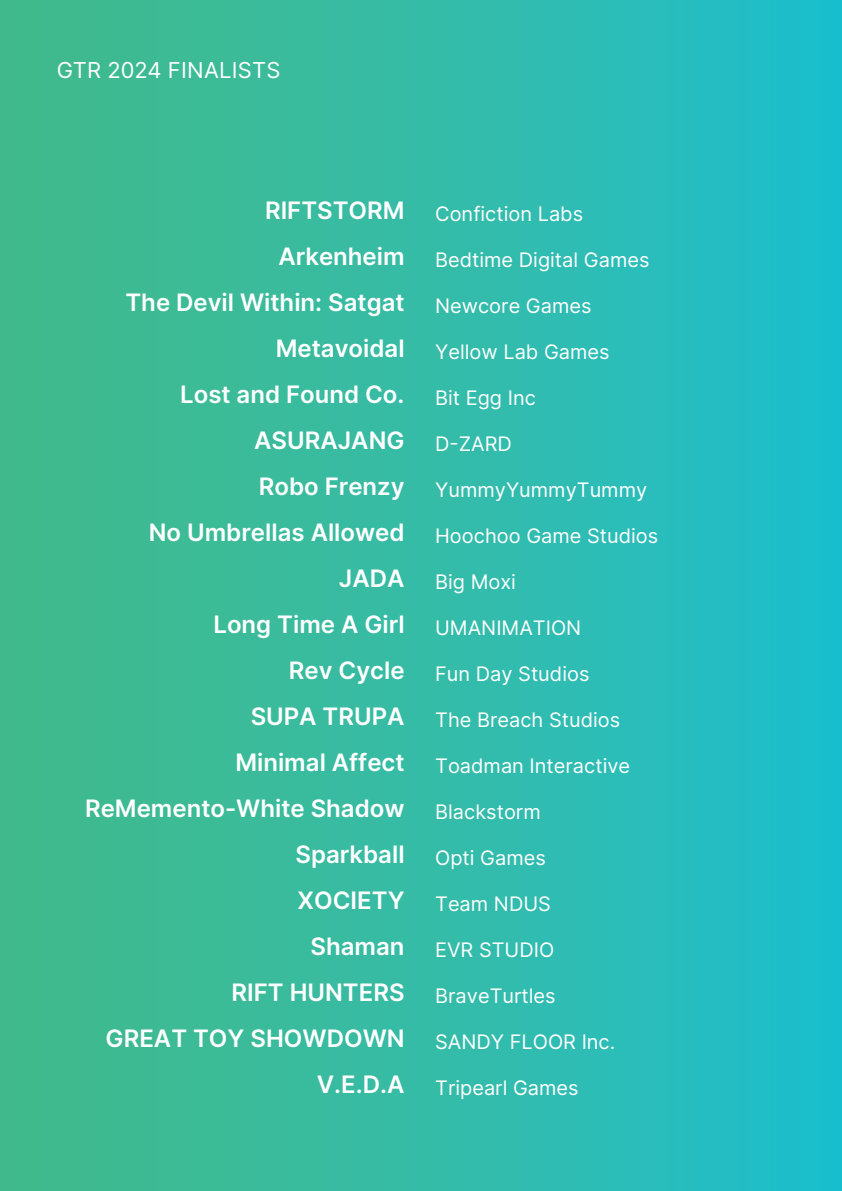
<style>
.page{position:relative;width:842px;height:1191px;background:#fff}
.page>*{position:absolute;margin:0;border:0;box-sizing:border-box;transform-origin:0 0}
.t1{font:600 24px/46px "Inter";color:#fff;text-align:right}
.t2{font:22px "Inter";letter-spacing:.01em;color:#fff}
.t3{font:20px "Inter";color:#fff}
</style>
<div class="page">
<div style="left:0;top:0;width:842px;height:1191px;background:linear-gradient(to right,#45ba87,#20beca)"></div>
<p class="t2" style="left:57px;top:54px;width:225px">GTR 2024 FINALISTS</p>
<p class="t1" style="left:85px;top:186px;width:321px">RIFTSTORM<br>Arkenheim<br>The Devil Within: Satgat<br>Metavoidal<br>Lost and Found Co.<br>ASURAJANG<br>Robo Frenzy<br>No Umbrellas Allowed<br>JADA<br>Long Time A Girl<br>Rev Cycle<br>SUPA TRUPA<br>Minimal Affect<br>ReMemento-White Shadow<br>Sparkball<br>XOCIETY<br>Shaman<br>RIFT HUNTERS<br>GREAT TOY SHOWDOWN<br>V.E.D.A</p>
<p class="t3" style="left:435px;top:199px;width:150px">Confiction Labs</p>
<p class="t3" style="left:435px;top:245px;width:216px">Bedtime Digital Games</p>
<p class="t3" style="left:435px;top:291px;width:158px">Newcore Games</p>
<p class="t3" style="left:435px;top:337px;width:176px">Yellow Lab Games</p>
<p class="t3" style="left:435px;top:383px;width:102px">Bit Egg Inc</p>
<p class="t3" style="left:435px;top:429px;width:78px">D-ZARD</p>
<p class="t3" style="left:435px;top:475px;width:214px">YummyYummyTummy</p>
<p class="t3" style="left:435px;top:521px;width:225px">Hoochoo Game Studios</p>
<p class="t3" style="left:435px;top:567px;width:82px">Big Moxi</p>
<p class="t3" style="left:435px;top:613px;width:148px">UMANIMATION</p>
<p class="t3" style="left:435px;top:659px;width:156px">Fun Day Studios</p>
<p class="t3" style="left:435px;top:705px;width:187px">The Breach Studios</p>
<p class="t3" style="left:435px;top:751px;width:197px">Toadman Interactive</p>
<p class="t3" style="left:435px;top:797px;width:107px">Blackstorm</p>
<p class="t3" style="left:435px;top:843px;width:112px">Opti Games</p>
<p class="t3" style="left:435px;top:889px;width:117px">Team NDUS</p>
<p class="t3" style="left:435px;top:935px;width:121px">EVR STUDIO</p>
<p class="t3" style="left:435px;top:981px;width:122px">BraveTurtles</p>
<p class="t3" style="left:435px;top:1027px;width:182px">SANDY FLOOR Inc.</p>
<p class="t3" style="left:435px;top:1073px;width:145px">Tripearl Games</p>
</div>
